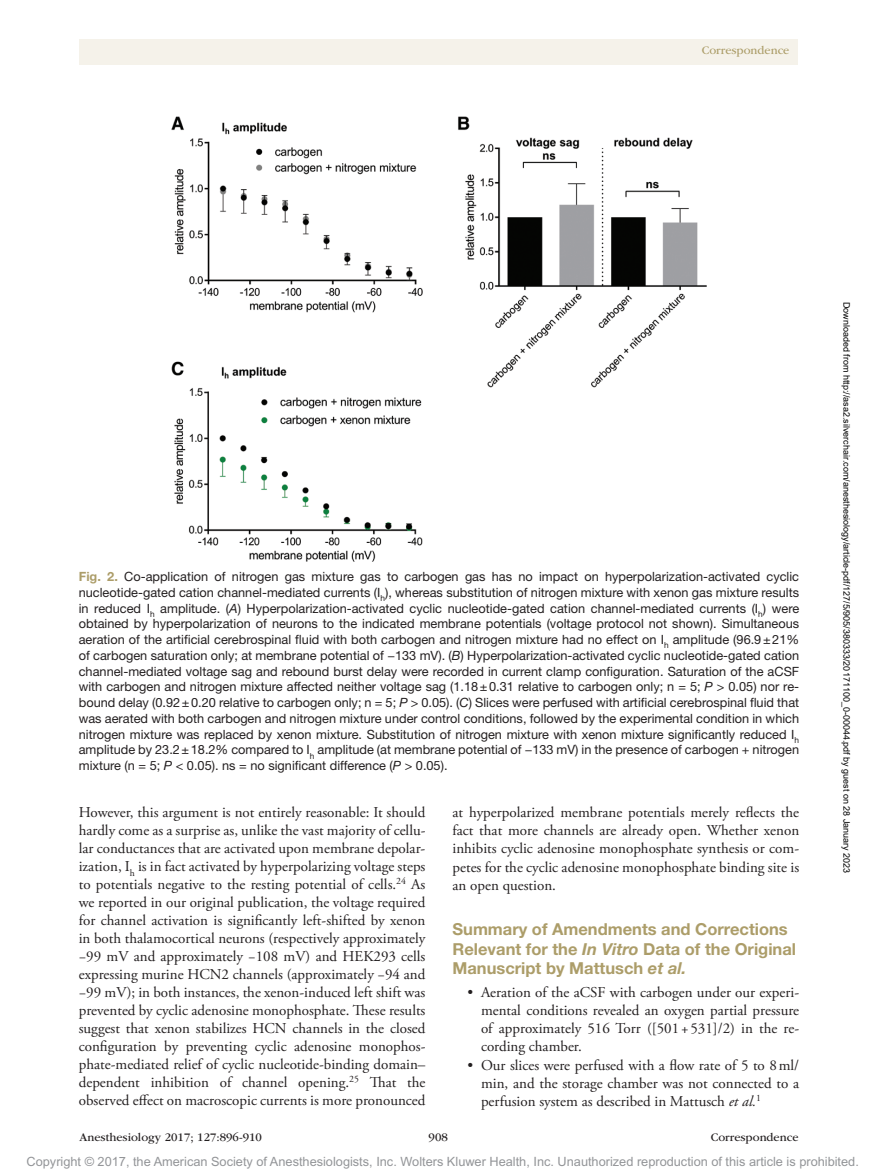
<style>
.page{position:relative;width:878px;height:1175px;background:#fff}
.page>*{position:absolute;margin:0;border:0;box-sizing:border-box;transform-origin:0 0}
.t1{font:700 16.5px/19.6px "Helvetica Neue LT Std";color:#ac9d69}
.t2{font:15px/18px "Adobe Garamond Pro";color:#231f20;text-align:justify}
.t3{font:12.75px/15.8px "Helvetica Neue LT Std";color:#231f20;text-align:justify}
.t4{font:12.75px "Arial MT Std";color:#939598}
.t5{font:12px "ITC Garamond Std";color:#231f20}
.t6{font:12px "ITC Garamond Std";color:#ac9d69}
.t7{font:9px "Arial";color:#000}
.s1{font-weight:700;color:#ac9d69}
.s2{font-style:italic}
</style>
<div class="page">
<div style="left:79px;top:39px;width:718px;height:25px;background:#f5f2ea"></div>
<img style="left:171px;top:116px;width:536px;height:446px">
<p class="t6" style="left:701px;top:44px;width:89px">Correspondence</p>
<p class="t3" style="left:79px;top:568px;width:722px"><span class="s1">Fig. 2.</span> Co-application of nitrogen gas mixture gas to carbogen gas has no impact on hyperpolarization-activated cyclic nucleotide-gated cation channel-mediated currents (I<sub>h</sub>), whereas substitution of nitrogen mixture with xenon gas mixture results in reduced I<sub>h</sub> amplitude. (<span class="s2">A</span>) Hyperpolarization-activated cyclic nucleotide-gated cation channel-mediated currents (I<sub>h</sub>) were obtained by hyperpolarization of neurons to the indicated membrane potentials (voltage protocol not shown). Simultaneous aeration of the artificial cerebrospinal fluid with both carbogen and nitrogen mixture had no effect on I<sub>h</sub> amplitude (96.9±21% of carbogen saturation only; at membrane potential of −133 mV). (<span class="s2">B</span>) Hyperpolarization-activated cyclic nucleotide-gated cation channel-mediated voltage sag and rebound burst delay were recorded in current clamp configuration. Saturation of the aCSF with carbogen and nitrogen mixture affected neither voltage sag (1.18±0.31 relative to carbogen only; n = 5; <span class="s2">P</span> &gt; 0.05) nor re&shy;bound delay (0.92±0.20 relative to carbogen only; n = 5; <span class="s2">P</span> &gt; 0.05). (<span class="s2">C</span>) Slices were perfused with artificial cerebrospinal fluid that was aerated with both carbogen and nitrogen mixture under control conditions, followed by the experimental condition in which nitrogen mixture was replaced by xenon mixture. Substitution of nitrogen mixture with xenon mixture significantly reduced I<sub>h </sub>amplitude by 23.2±18.2% compared to I<sub>h</sub> amplitude (at membrane potential of −133 mV) in the presence of carbogen + nitrogen mixture (n = 5; <span class="s2">P</span> &lt; 0.05). ns = no significant difference (<span class="s2">P</span> &gt; 0.05).</p>
<p class="t2" style="left:79px;top:804px;width:348px">However, this argument is not entirely reasonable: It should hardly come as a surprise as, unlike the vast majority of cellu&shy;lar conductances that are activated upon membrane depolar&shy;ization, I<sub>h</sub> is in fact activated by hyperpolarizing voltage steps to potentials negative to the resting potential of cells.<sup>24</sup> As we reported in our original publication, the voltage required for channel activation is significantly left-shifted by xenon in both thalamocortical neurons (respectively approximately −99 mV and approximately −108 mV) and HEK293 cells expressing murine HCN2 channels (approximately −94 and −99 mV); in both instances, the xenon-induced left shift was prevented by cyclic adenosine monophosphate. These results suggest that xenon stabilizes HCN channels in the closed configuration by preventing cyclic adenosine monophos&shy;phate-mediated relief of cyclic nucleotide-binding domain– dependent inhibition of channel opening.<sup>25</sup> That the observed effect on macroscopic currents is more pronounced</p>
<p class="t2" style="left:452px;top:803px;width:348px">at hyperpolarized membrane potentials merely reflects the fact that more channels are already open. Whether xenon inhibits cyclic adenosine monophosphate synthesis or com&shy;petes for the cyclic adenosine monophosphate binding site is an open question.</p>
<p class="t1" style="left:452px;top:918px;width:345px">Summary of Amendments and Corrections<br>Relevant for the <span class="s2">In Vitro</span> Data of the Original<br>Manuscript by Mattusch <span class="s2">et al.</span></p>
<p class="t2" style="left:481px;top:983px;width:319px;text-indent:-14px">• Aeration of the aCSF with carbogen under our experi&shy;mental conditions revealed an oxygen partial pressure of approximately 516 Torr ([501 +531]/2) in the re&shy;cording chamber.</p>
<p class="t2" style="left:481px;top:1056px;width:320px;text-indent:-14px">• Our slices were perfused with a flow rate of 5 to 8ml/ min, and the storage chamber was not connected to a perfusion system as described in Mattusch <span class="s2">et al.</span><sup>1</sup></p>
<p class="t5" style="left:80px;top:1130px;width:184px">Anesthesiology 2017; 127:896-910</p>
<p class="t5" style="left:428px;top:1130px;width:21px">908</p>
<p class="t5" style="left:710px;top:1130px;width:89px">Correspondence</p>
<p class="t7" style="left:850px;top:302px;width:573px;rotate:90deg">Downloaded from http://asa2.silverchair.com/anesthesiology/article-pdf/127/5/905/380333/20171100_0-00044.pdf by guest on 28 January 2023</p>
<p class="t4" style="left:27px;top:1154px;width:833px">Copyright © 2017, the American Society of Anesthesiologists, Inc. Wolters Kluwer Health, Inc. Unauthorized reproduction of this article is prohibited.</p>
</div>
